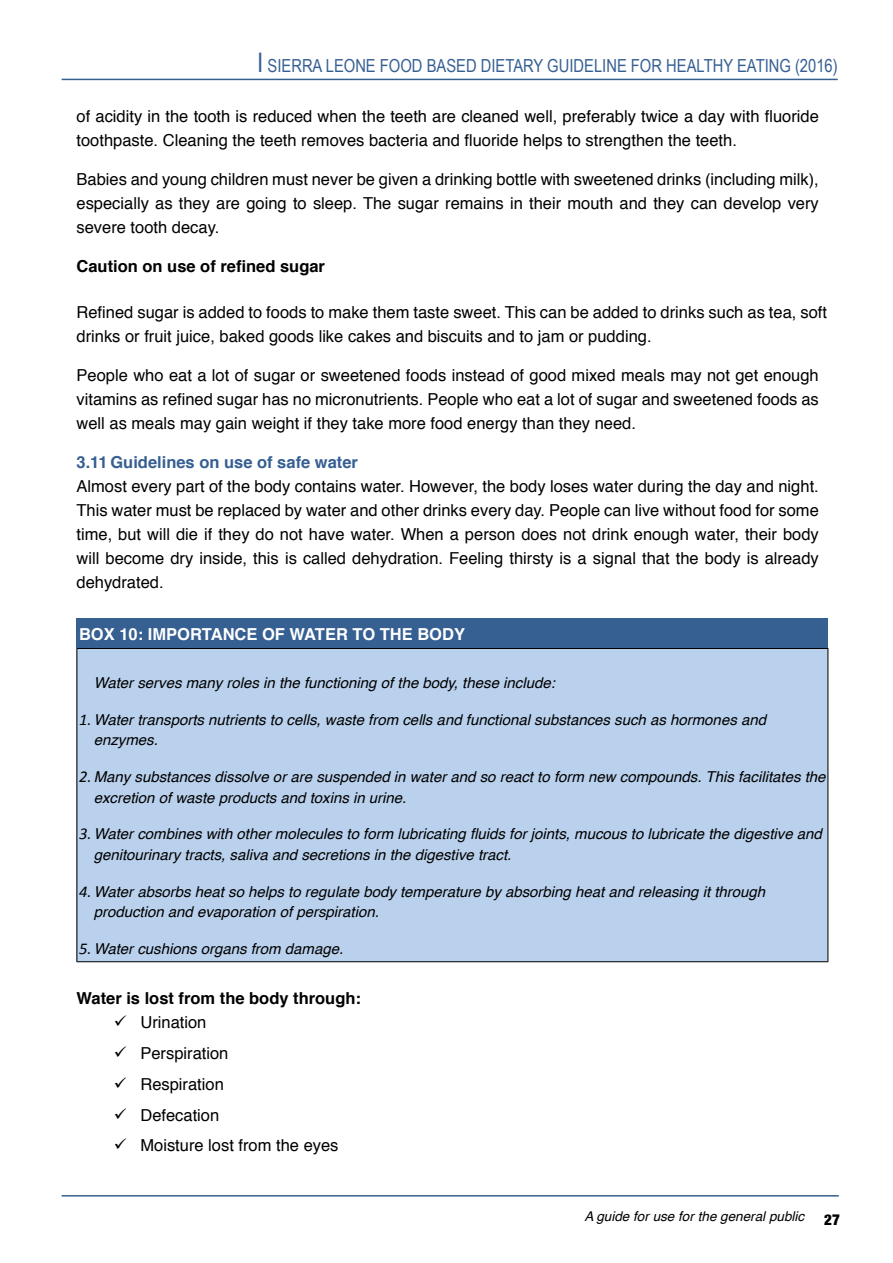
<style>
.page{position:relative;width:893px;height:1263px;background:#fff}
.page>*{position:absolute;margin:0;border:0;box-sizing:border-box;transform-origin:0 0}
.t1{font:18px "Arial Narrow";color:#365f92}
.t2{font:16.5px/24px "Helvetica";color:#000;text-align:justify}
.t3{font:700 16.5px "Helvetica";color:#000}
.t4{font:700 16.5px "Helvetica";color:#fff}
.t5{font:700 16.5px "Helvetica";color:#365f92}
.t6{font:italic 15px/20.7px "Helvetica";color:#000}
.t7{font:900 condensed 15px "Helvetica Neue";color:#000}
.t8{font:italic 13.5px "Helvetica";color:#000}
.s1{font-size:27px}
.s2{font-family:"Calibri";font-size:16.5px}
</style>
<div class="page">
<hr style="left:62px;top:79px;width:776px;height:1px;background:#365f92">
<hr style="left:62px;top:1195px;width:777px;height:1px;background:#365f92">
<div style="left:77px;top:618px;width:751px;height:30px;background:#365f92"></div>
<div style="left:77px;top:648px;width:751px;height:314px;background:#bad1ed"></div>
<hr style="left:77px;top:648px;width:751px;height:1px;background:#000">
<hr style="left:77px;top:649px;width:1px;height:312px;background:#000">
<hr style="left:828px;top:649px;width:1px;height:312px;background:#000">
<hr style="left:77px;top:961px;width:751px;height:1px;background:#000">
<p class="t1" style="left:257px;top:52px;width:582px"><span class="s1">I</span> SIERRA LEONE FOOD BASED DIETARY GUIDELINE FOR HEALTHY EATING (2016)</p>
<p class="t2" style="left:77px;top:105px;width:744px">of acidity in the tooth is reduced when the teeth are cleaned well, preferably twice a day with fluoride toothpaste. Cleaning the teeth removes bacteria and fluoride helps to strengthen the teeth.</p>
<p class="t2" style="left:77px;top:168px;width:744px">Babies and young children must never be given a drinking bottle with sweetened drinks (including milk), especially as they are going to sleep. The sugar remains in their mouth and they can develop very severe tooth decay.</p>
<p class="t3" style="left:77px;top:253px;width:250px">Caution on use of refined sugar</p>
<p class="t2" style="left:77px;top:301px;width:752px">Refined sugar is added to foods to make them taste sweet. This can be added to drinks such as tea, soft drinks or fruit juice, baked goods like cakes and biscuits and to jam or pudding.</p>
<p class="t2" style="left:77px;top:364px;width:744px">People who eat a lot of sugar or sweetened foods instead of good mixed meals may not get enough vitamins as refined sugar has no micronutrients. People who eat a lot of sugar and sweetened foods as well as meals may gain weight if they take more food energy than they need.</p>
<p class="t5" style="left:77px;top:449px;width:283px">3.11 Guidelines on use of safe water</p>
<p class="t2" style="left:77px;top:475px;width:744px">Almost every part of the body contains water. However, the body loses water during the day and night.<br>This water must be replaced by water and other drinks every day. People can live without food for some time, but will die if they do not have water. When a person does not drink enough water, their body will become dry inside, this is called dehydration. Feeling thirsty is a signal that the body is already dehydrated.</p>
<p class="t4" style="left:79px;top:620px;width:387px">BOX 10: IMPORTANCE OF WATER TO THE BODY</p>
<p class="t6" style="left:94px;top:673px;width:463px">Water serves many roles in the functioning of the body, these include:</p>
<p class="t6" style="left:94px;top:709px;width:674px;text-indent:-15px"><span class="s2">1.</span>Water transports nutrients to cells, waste from cells and functional substances such as hormones and enzymes.</p>
<p class="t6" style="left:94px;top:767px;width:733px;text-indent:-15px"><span class="s2">2.</span> Many substances dissolve or are suspended in water and so react to form new compounds. This facilitates the excretion of waste products and toxins in urine.</p>
<p class="t6" style="left:94px;top:824px;width:730px;text-indent:-15px"><span class="s2">3.</span>Water combines with other molecules to form lubricating fluids for joints, mucous to lubricate the digestive and genitourinary tracts, saliva and secretions in the digestive tract.</p>
<p class="t6" style="left:94px;top:881px;width:673px;text-indent:-15px"><span class="s2">4.</span>Water absorbs heat so helps to regulate body temperature by absorbing heat and releasing it through production and evaporation of perspiration.</p>
<p class="t6" style="left:79px;top:939px;width:266px"><span class="s2">5.</span>Water cushions organs from damage.</p>
<p class="t3" style="left:77px;top:985px;width:286px">Water is lost from the body through:</p>
<p class="t2" style="left:114px;top:1011px;width:94px">✓ Urination</p>
<p class="t2" style="left:114px;top:1042px;width:116px">✓ Perspiration</p>
<p class="t2" style="left:114px;top:1072px;width:112px">✓ Respiration</p>
<p class="t2" style="left:114px;top:1103px;width:107px">✓ Defecation</p>
<p class="t2" style="left:114px;top:1134px;width:226px">✓ Moisture lost from the eyes</p>
<p class="t8" style="left:584px;top:1205px;width:221px">A guide for use for the general public</p>
<p class="t7" style="left:824px;top:1207px;width:17px">27</p>
</div>
